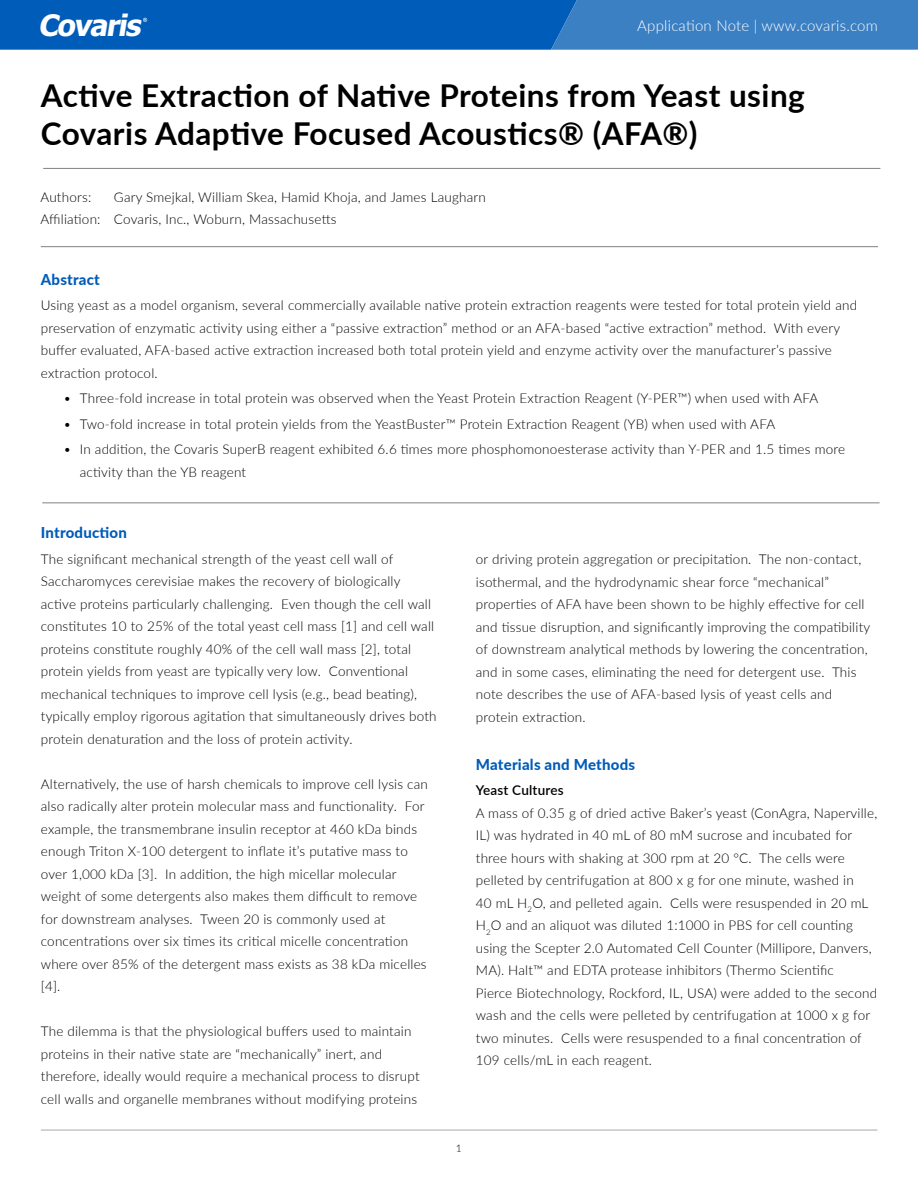
<style>
.page{position:relative;width:918px;height:1188px;background:#fff}
.page>*{position:absolute;margin:0;border:0;box-sizing:border-box;transform-origin:0 0}
.t1{font:700 31.5px/37.8px "Lato";letter-spacing:.015em;color:#000}
.t2{font:italic 700 29.55px "Tahoma";color:#fff}
.t3{font:800 15px "Lato";letter-spacing:.015em;color:#005cb9}
.t4{font:300 15px "Lato";letter-spacing:.015em;color:#fff}
.t5{font:300 13.5px/22.5px "Lato";letter-spacing:.015em;color:#000}
.t6{font:600 13.5px "Lato";letter-spacing:.015em;color:#000}
.t7{font:300 10.5px "Lato";color:#000}
</style>
<div class="page">
<svg style="left:0;top:0;width:918px;height:50px;background:#186abd"></svg>
<hr style="left:41px;top:1130px;width:836px;height:1px;background:#a7a9ac">
<hr style="left:43px;top:168px;width:837px;height:1px;background:#808285">
<hr style="left:41px;top:246px;width:837px;height:1px;background:#808285">
<hr style="left:42px;top:502px;width:838px;height:1px;background:#808285">
<h2 class="t2" style="left:38px;top:6px;width:111px">Covaris</h2>
<p class="t4" style="left:637px;top:15px;width:242px">Application Note | www.covaris.com</p>
<h1 class="t1" style="left:41px;top:76px;width:766px">Active Extraction of Native Proteins from Yeast using<br>Covaris Adaptive Focused Acoustics® (AFA®)</h1>
<p class="t5" style="left:40px;top:185px;width:52px">Authors:</p>
<p class="t5" style="left:40px;top:185px;width:447px;text-indent:73px">Gary Smejkal, William Skea, Hamid Khoja, and James Laugharn<br>Affiliation: Covaris, Inc., Woburn, Massachusetts</p>
<p class="t3" style="left:41px;top:268px;width:61px">Abstract</p>
<p class="t5" style="left:41px;top:294px;width:818px">Using yeast as a model organism, several commercially available native protein extraction reagents were tested for total protein yield and preservation of enzymatic activity using either a “passive extraction” method or an AFA-based “active extraction” method. With every buffer evaluated, AFA-based active extraction increased both total protein yield and enzyme activity over the manufacturer’s passive extraction protocol.</p>
<p class="t5" style="left:63px;top:387px;width:757px">• Three-fold increase in total protein was observed when the Yeast Protein Extraction Reagent (Y-PER™) when used with AFA</p>
<p class="t5" style="left:63px;top:412px;width:713px">• Two-fold increase in total protein yields from the YeastBuster™ Protein Extraction Reagent (YB) when used with AFA</p>
<p class="t5" style="left:80px;top:438px;width:767px;text-indent:-16px">• In addition, the Covaris SuperB reagent exhibited 6.6 times more phosphomonoesterase activity than Y-PER and 1.5 times more activity than the YB reagent</p>
<p class="t3" style="left:41px;top:522px;width:88px">Introduction</p>
<p class="t5" style="left:41px;top:547px;width:397px">The significant mechanical strength of the yeast cell wall of Saccharomyces cerevisiae makes the recovery of biologically active proteins particularly challenging. Even though the cell wall constitutes 10 to 25% of the total yeast cell mass [1] and cell wall proteins constitute roughly 40% of the cell wall mass [2], total protein yields from yeast are typically very low. Conventional mechanical techniques to improve cell lysis (e.g., bead beating), typically employ rigorous agitation that simultaneously drives both protein denaturation and the loss of protein activity.</p>
<p class="t5" style="left:41px;top:772px;width:389px">Alternatively, the use of harsh chemicals to improve cell lysis can also radically alter protein molecular mass and functionality. For example, the transmembrane insulin receptor at 460 kDa binds enough Triton X-100 detergent to inflate it’s putative mass to over 1,000 kDa [3]. In addition, the high micellar molecular weight of some detergents also makes them difficult to remove for downstream analyses. Tween 20 is commonly used at concentrations over six times its critical micelle concentration where over 85% of the detergent mass exists as 38 kDa micelles [4].</p>
<p class="t5" style="left:41px;top:1020px;width:380px">The dilemma is that the physiological buffers used to maintain proteins in their native state are “mechanically” inert, and therefore, ideally would require a mechanical process to disrupt cell walls and organelle membranes without modifying proteins</p>
<p class="t5" style="left:476px;top:547px;width:396px">or driving protein aggregation or precipitation. The non-contact, isothermal, and the hydrodynamic shear force “mechanical” properties of AFA have been shown to be highly effective for cell and tissue disruption, and significantly improving the compatibility of downstream analytical methods by lowering the concentration, and in some cases, eliminating the need for detergent use. This note describes the use of AFA-based lysis of yeast cells and protein extraction.</p>
<p class="t3" style="left:476px;top:753px;width:161px">Materials and Methods</p>
<p class="t6" style="left:476px;top:780px;width:89px">Yeast Cultures</p>
<p class="t5" style="left:476px;top:801px;width:403px">A mass of 0.35 g of dried active Baker’s yeast (ConAgra, Naperville, IL) was hydrated in 40 mL of 80 mM sucrose and incubated for three hours with shaking at 300 rpm at 20 °C. The cells were pelleted by centrifugation at 800 x g for one minute, washed in<br>40 mL H<sub>2</sub>O, and pelleted again. Cells were resuspended in 20 mL H<sub>2</sub>O and an aliquot was diluted 1:1000 in PBS for cell counting using the Scepter 2.0 Automated Cell Counter (Millipore, Danvers, MA). Halt™ and EDTA protease inhibitors (Thermo Scientific<br>Pierce Biotechnology, Rockford, IL, USA) were added to the second wash and the cells were pelleted by centrifugation at 1000 x g for two minutes. Cells were resuspended to a final concentration of 109 cells/mL in each reagent.</p>
<p class="t7" style="left:456px;top:1141px;width:8px">1</p>
</div>
